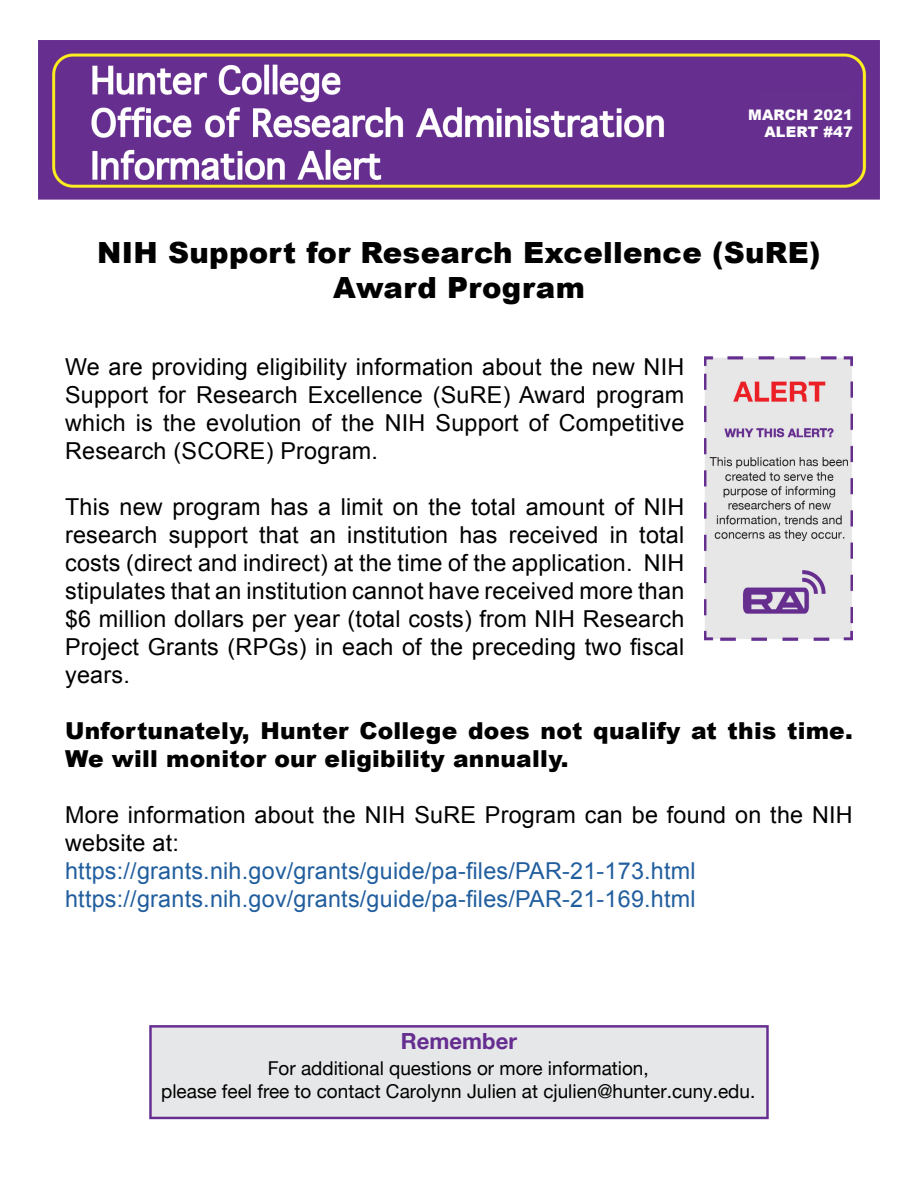
<style>
.page{position:relative;width:918px;height:1188px;background:#fff}
.page>*{position:absolute;margin:0;border:0;box-sizing:border-box;transform-origin:0 0}
.t1{font:900 29.25px/35px "Arial";letter-spacing:.01em;color:#000;text-align:center}
.t2{font:23.4px/28px "Arial";letter-spacing:.01em;color:#000;text-align:justify}
.t3{font:23.4px/28px "Arial";letter-spacing:.01em;color:#215e9e}
.t4{font:900 23.4px/28px "Arial";letter-spacing:.01em;color:#000}
.t5{font:700 22.2px "Helvetica Neue";color:#662d91}
.t6{font:19.05px/22.8px "Helvetica Neue";color:#000;text-align:center}
.t7{font:900 14.55px/17.5px "Arial";letter-spacing:.01em;color:#fff;text-align:right}
</style>
<div class="page">
<img style="left:38px;top:40px;width:841px;height:159px">
<div style="left:760px;top:92px;width:92px;height:37px;background:#66318e"></div>
<img style="left:704px;top:356px;width:149px;height:284px">
<svg style="left:149px;top:1025px;width:620px;height:94px;background:#dedce2"></svg>
<p class="t7" style="left:748px;top:105px;width:106px">MARCH 2021<br>ALERT #47</p>
<p class="t1" style="left:97px;top:234px;width:725px">NIH Support for Research Excellence (SuRE)<br>Award Program</p>
<p class="t2" style="left:65px;top:353px;width:621px">We are providing eligibility information about the new NIH Support for Research Excellence (SuRE) Award program which is the evolution of the NIH Support of Competitive Research (SCORE) Program.</p>
<p class="t2" style="left:65px;top:493px;width:621px">This new program has a limit on the total amount of NIH research support that an institution has received in total costs (direct and indirect) at the time of the application. NIH stipulates that an institution cannot have received more than $6 million dollars per year (total costs) from NIH Research Project Grants (RPGs) in each of the preceding two fiscal years.</p>
<p class="t4" style="left:65px;top:716px;width:789px">Unfortunately, Hunter College does not qualify at this time.<br>We will monitor our eligibility annually.</p>
<p class="t2" style="left:65px;top:801px;width:789px">More information about the NIH SuRE Program can be found on the NIH website at:</p>
<p class="t3" style="left:65px;top:857px;width:632px">https://grants.nih.gov/grants/guide/pa-files/PAR-21-173.html https://grants.nih.gov/grants/guide/pa-files/PAR-21-169.html</p>
<p class="t5" style="left:401px;top:1028px;width:118px">Remember</p>
<p class="t6" style="left:161px;top:1057px;width:596px">For additional questions or more information,<br>please feel free to contact Carolynn Julien at cjulien@hunter.cuny.edu.</p>
</div>
